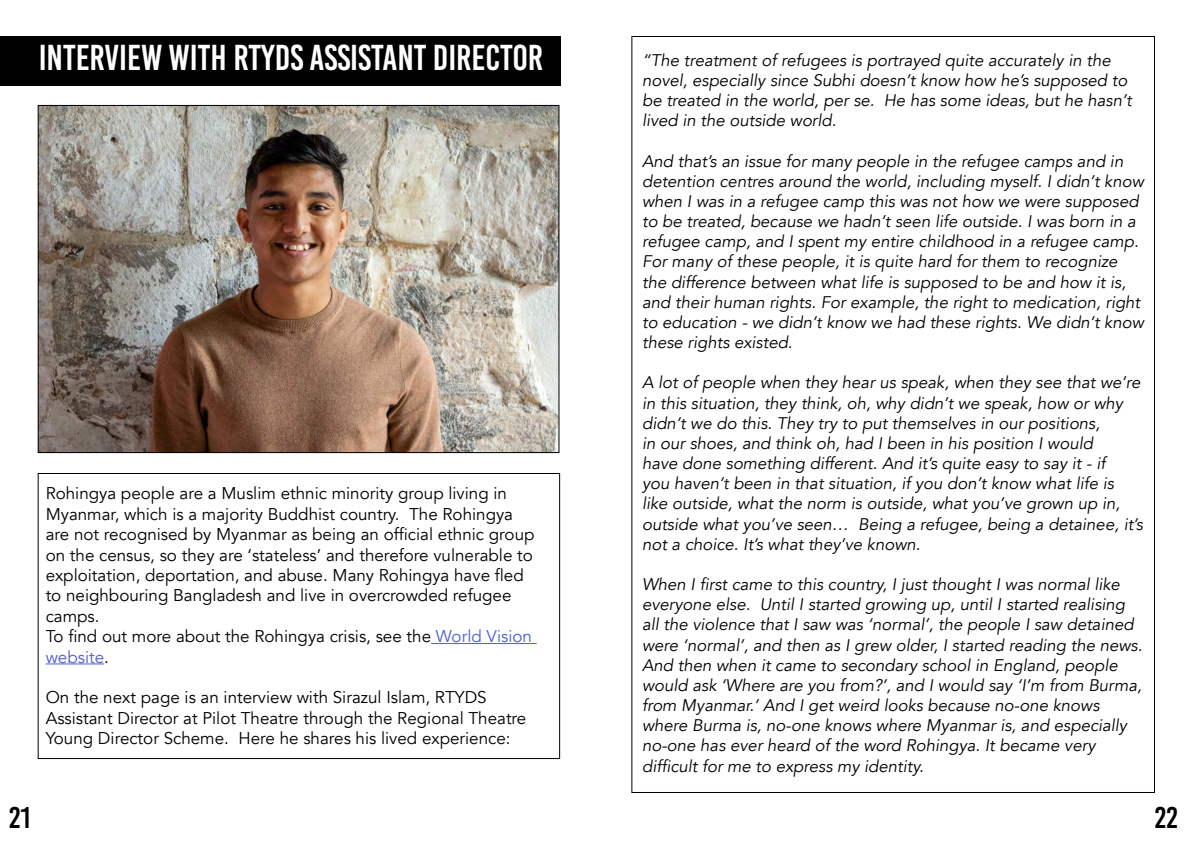
<style>
.page{position:relative;width:1191px;height:842px;background:#fff}
.page>*{position:absolute;margin:0;border:0;box-sizing:border-box;transform-origin:0 0}
.t1{font:36px "Bebas Kai";color:#fff}
.t2{font:30px "Bebas Kai";color:#000}
.t3{font:17px/20.4px "Avenir";color:#000}
.t4{font:italic 16.8px/20.2px "Avenir";color:#000}
.s1{color:#4f5cd6}
</style>
<div class="page">
<div style="left:38px;top:473px;width:522px;height:286px;border:1px solid #000"></div>
<hr style="left:431px;top:643px;width:106px;height:1px;background:#4f5cd6">
<hr style="left:46px;top:663px;width:58px;height:1px;background:#4f5cd6">
<div style="left:0;top:36px;width:561px;height:49px;background:#000"></div>
<img style="left:40px;top:107px;width:517px;height:344px">
<h1 class="t1" style="left:39px;top:39px;width:506px">INTERVIEW WITH RTYDS ASSISTANT DIRECTOR</h1>
<p class="t3" style="left:46px;top:484px;width:490px">Rohingya people are a Muslim ethnic minority group living in Myanmar, which is a majority Buddhist country. The Rohingya are not recognised by Myanmar as being an official ethnic group on the census, so they are ‘stateless’ and therefore vulnerable to exploitation, deportation, and abuse. Many Rohingya have fled to neighbouring Bangladesh and live in overcrowded refugee camps.<br>To find out more about the Rohingya crisis, see the <span class="s1">World Vision website</span>.</p>
<p class="t3" style="left:46px;top:688px;width:482px">On the next page is an interview with Sirazul Islam, RTYDS<br>Assistant Director at Pilot Theatre through the Regional Theatre<br>Young Director Scheme. Here he shares his lived experience:</p>
<h2 class="t2" style="left:9px;top:802px;width:23px">21</h2>
<p class="t4" style="left:642px;top:50px;width:491px">“The treatment of refugees is portrayed quite accurately in the novel, especially since Subhi doesn’t know how he’s supposed to be treated in the world, per se. He has some ideas, but he hasn’t lived in the outside world.</p>
<p class="t4" style="left:642px;top:151px;width:503px">And that’s an issue for many people in the refugee camps and in detention centres around the world, including myself. I didn’t know when I was in a refugee camp this was not how we were supposed to be treated, because we hadn’t seen life outside. I was born in a refugee camp, and I spent my entire childhood in a refugee camp.<br>For many of these people, it is quite hard for them to recognize the difference between what life is supposed to be and how it is, and their human rights. For example, the right to medication, right to education - we didn’t know we had these rights. We didn’t know these rights existed.</p>
<p class="t4" style="left:642px;top:373px;width:502px">A lot of people when they hear us speak, when they see that we’re in this situation, they think, oh, why didn’t we speak, how or why didn’t we do this. They try to put themselves in our positions,<br>in our shoes, and think oh, had I been in his position I would<br>have done something different. And it’s quite easy to say it - if<br>you haven’t been in that situation, if you don’t know what life is like outside, what the norm is outside, what you’ve grown up in, outside what you’ve seen… Being a refugee, being a detainee, it’s not a choice. It’s what they’ve known.</p>
<p class="t4" style="left:642px;top:574px;width:502px">When I first came to this country, I just thought I was normal like everyone else. Until I started growing up, until I started realising all the violence that I saw was ‘normal’, the people I saw detained were ‘normal’, and then as I grew older, I started reading the news.<br>And then when it came to secondary school in England, people would ask ‘Where are you from?’, and I would say ‘I’m from Burma, from Myanmar.’ And I get weird looks because no-one knows where Burma is, no-one knows where Myanmar is, and especially no-one has ever heard of the word Rohingya. It became very difficult for me to express my identity.</p>
<h2 class="t2" style="left:1155px;top:802px;width:24px">22</h2>
</div>
